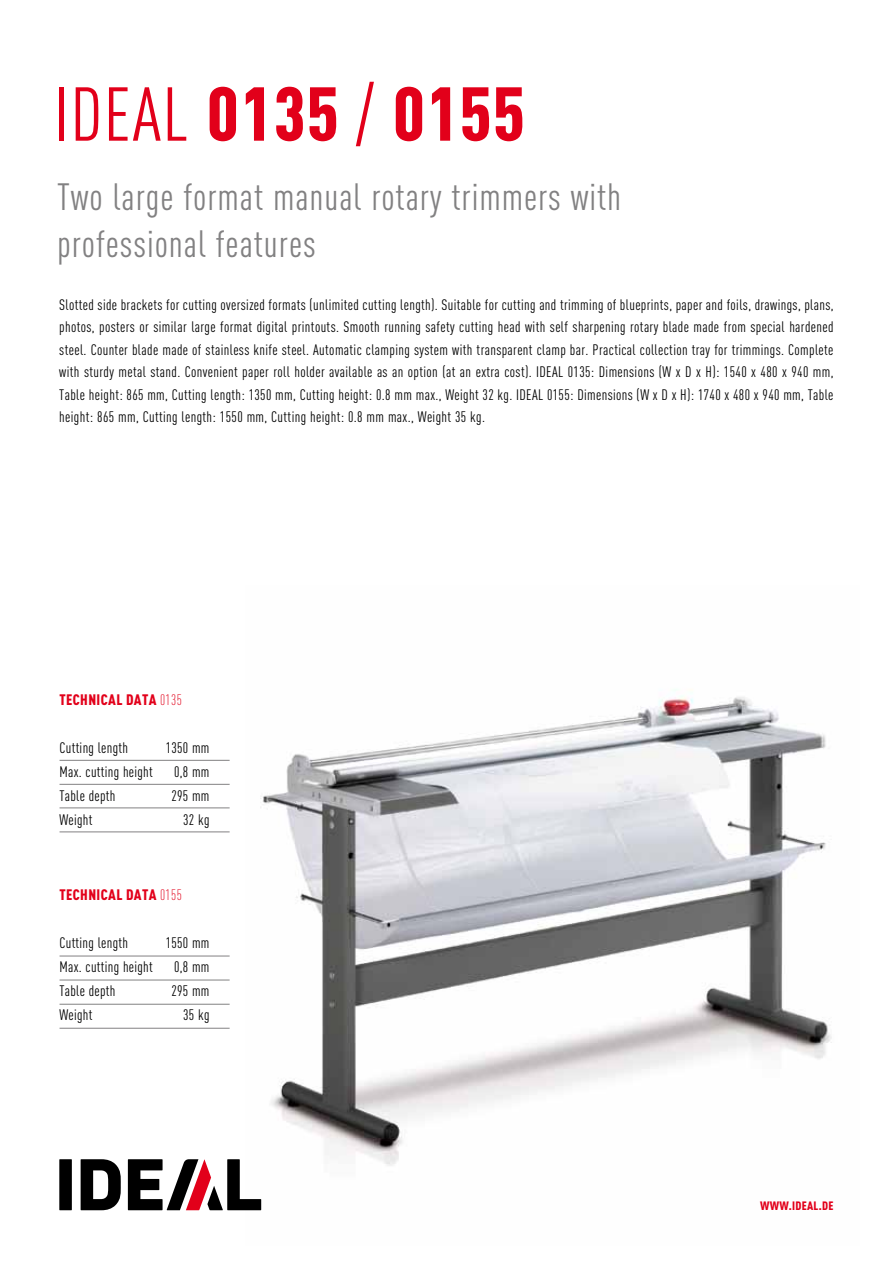
<style>
.page{position:relative;width:893px;height:1263px;background:#fff}
.page>*{position:absolute;margin:0;border:0;box-sizing:border-box;transform-origin:0 0}
.t1{font:900 75px "DIN Cond";letter-spacing:.02em;color:#e2001a}
.t2{font:37.5px/46.5px "DIN Cond";letter-spacing:.025em;color:#828182}
.t3{font:15px/22.5px "DIN Cond";letter-spacing:.02em;color:#000;text-align:justify}
.t4{font:900 15px "DIN Cond";letter-spacing:.025em;color:#e2001a}
.t5{font:900 12px "DIN Cond";color:#e2001a}
.s1{font-weight:400}
.s2{font-weight:300}
</style>
<div class="page">
<img style="left:246px;top:689px;width:586px;height:522px">
<hr style="left:60px;top:760px;width:170px;height:1px;background:#828182">
<hr style="left:60px;top:784px;width:170px;height:1px;background:#828182">
<hr style="left:60px;top:808px;width:170px;height:1px;background:#828182">
<hr style="left:60px;top:832px;width:170px;height:1px;background:#828182">
<hr style="left:60px;top:956px;width:170px;height:1px;background:#828182">
<hr style="left:60px;top:980px;width:170px;height:1px;background:#828182">
<hr style="left:60px;top:1004px;width:170px;height:1px;background:#828182">
<hr style="left:60px;top:1028px;width:170px;height:1px;background:#828182">
<div style="left:59px;top:1159px;width:13px;height:51px;background:#000"></div>
<svg style="left:81px;top:1159px;width:40px;height:51px"></svg>
<svg style="left:128px;top:1159px;width:133px;height:51px"></svg>
<h1 class="t1" style="left:54px;top:67px;width:472px"><span class="s1">IDEAL</span> 0135 <span class="s1">/</span> 0155</h1>
<h2 class="t2" style="left:57px;top:174px;width:565px">Two large format manual rotary trimmers with professional features</h2>
<p class="t3" style="left:59px;top:293px;width:776px">Slotted side brackets for cutting oversized formats (unlimited cutting length). Suitable for cutting and trimming of blueprints, paper and foils, drawings, plans, photos, posters or similar large format digital printouts. Smooth running safety cutting head with self sharpening rotary blade made from special hardened steel. Counter blade made of stainless knife steel. Automatic clamping system with transparent clamp bar. Practical collection tray for trimmings. Complete with sturdy metal stand. Convenient paper roll holder available as an option (at an extra cost). IDEAL 0135: Dimensions (W x D x H): 1540 x 480 x 940 mm, Table height: 865 mm, Cutting length: 1350 mm, Cutting height: 0.8 mm max., Weight 32 kg. IDEAL 0155: Dimensions (W x D x H): 1740 x 480 x 940 mm, Table height: 865 mm, Cutting length: 1550 mm, Cutting height: 0.8 mm max., Weight 35 kg.</p>
<p class="t4" style="left:60px;top:690px;width:124px">TECHNICAL DATA <span class="s2">0135</span></p>
<p class="t3" style="left:60px;top:736px;width:70px">Cutting length</p>
<p class="t3" style="left:166px;top:736px;width:45px">1350 mm</p>
<p class="t3" style="left:60px;top:760px;width:95px">Max. cutting height</p>
<p class="t3" style="left:174px;top:760px;width:37px">0,8 mm</p>
<p class="t3" style="left:60px;top:784px;width:57px">Table depth</p>
<p class="t3" style="left:171px;top:784px;width:40px">295 mm</p>
<p class="t3" style="left:59px;top:808px;width:34px">Weight</p>
<p class="t3" style="left:183px;top:808px;width:28px">32 kg</p>
<p class="t4" style="left:59px;top:885px;width:124px">TECHNICAL DATA <span class="s2">0155</span></p>
<p class="t3" style="left:59px;top:931px;width:70px">Cutting length</p>
<p class="t3" style="left:166px;top:931px;width:45px">1550 mm</p>
<p class="t3" style="left:59px;top:955px;width:95px">Max. cutting height</p>
<p class="t3" style="left:174px;top:955px;width:37px">0,8 mm</p>
<p class="t3" style="left:59px;top:979px;width:57px">Table depth</p>
<p class="t3" style="left:171px;top:979px;width:40px">295 mm</p>
<p class="t3" style="left:59px;top:1003px;width:34px">Weight</p>
<p class="t3" style="left:183px;top:1003px;width:28px">35 kg</p>
<p class="t5" style="left:760px;top:1199px;width:75px">WWW.IDEAL.DE</p>
</div>
